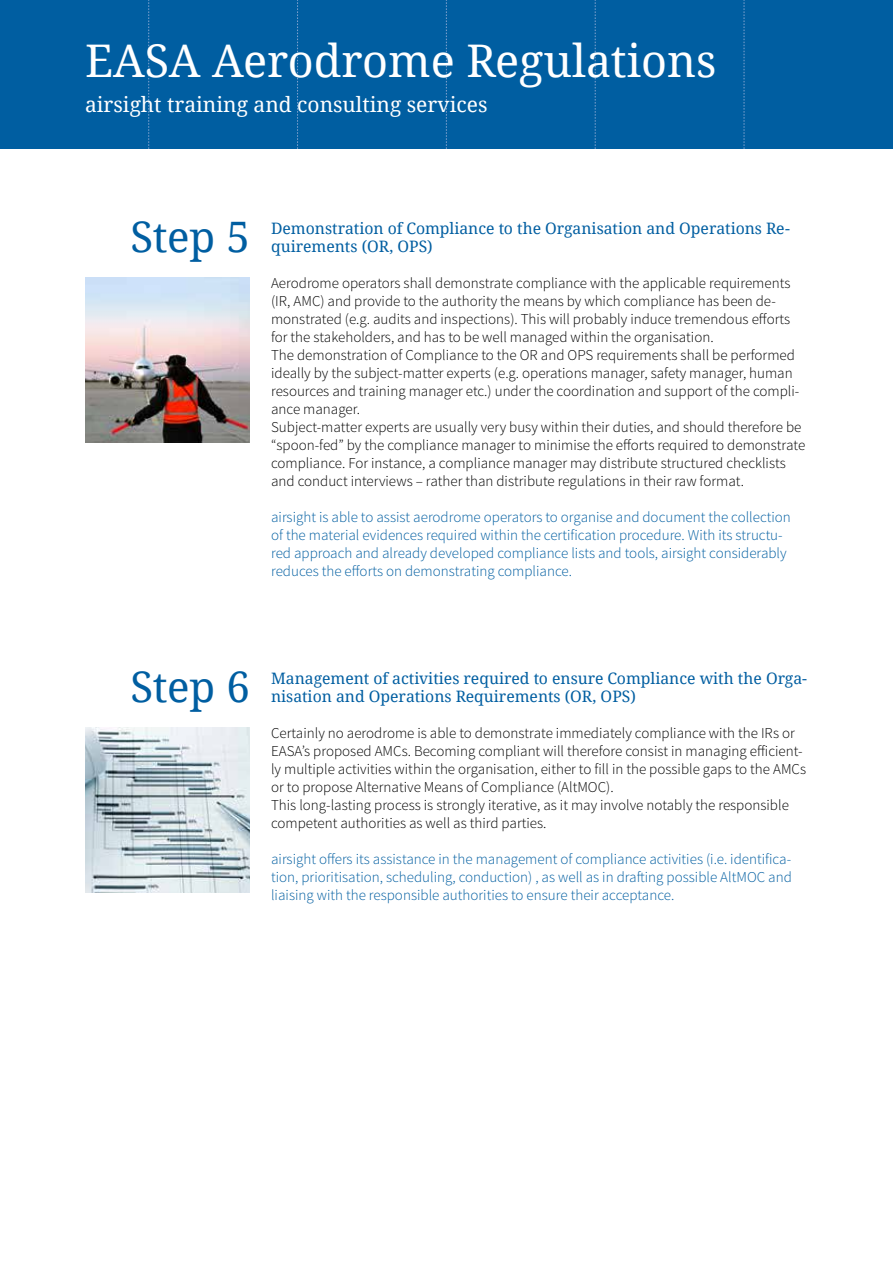
<style>
.page{position:relative;width:893px;height:1263px;background:#fff}
.page>*{position:absolute;margin:0;border:0;box-sizing:border-box;transform-origin:0 0}
.t1{font:45px "Droid Serif";color:#fff}
.t2{font:42px "Droid Serif";letter-spacing:-.01em;color:#005ea1}
.t3{font:21px "Droid Serif";color:#fff}
.t4{font:15.75px/18px "Droid Serif";color:#005ea1}
.t5{font:300 15px/18px "Source Sans Pro";color:#000}
.t6{font:300 15px/18px "Source Sans Pro";color:#005ea1}
</style>
<div class="page">
<div style="left:0;top:0;width:893px;height:149px;background:#005ea1"></div>
<svg style="left:148px;top:0;width:1px;height:149px"></svg>
<svg style="left:297px;top:0;width:1px;height:149px"></svg>
<svg style="left:446px;top:0;width:1px;height:149px"></svg>
<svg style="left:595px;top:0;width:1px;height:149px"></svg>
<svg style="left:744px;top:0;width:1px;height:149px"></svg>
<img style="left:85px;top:277px;width:165px;height:165px">
<img style="left:85px;top:727px;width:165px;height:165px">
<h1 class="t1" style="left:85px;top:33px;width:633px">EASA Aerodrome Regulations</h1>
<h3 class="t3" style="left:85px;top:91px;width:404px">airsight training and consulting services</h3>
<h2 class="t2" style="left:130px;top:211px;width:121px">Step 5</h2>
<p class="t4" style="left:271px;top:219px;width:520px">Demonstration of Compliance to the Organisation and Operations Re&shy;quirements (OR, OPS)</p>
<p class="t5" style="left:271px;top:274px;width:536px">Aerodrome operators shall demonstrate compliance with the applicable requirements (IR, AMC) and provide to the authority the means by which compliance has been de&shy;monstrated (e.g. audits and inspections). This will probably induce tremendous efforts for the stakeholders, and has to be well managed within the organisation.<br>The demonstration of Compliance to the OR and OPS requirements shall be performed ideally by the subject-matter experts (e.g. operations manager, safety manager, human resources and training manager etc.) under the coordination and support of the compli&shy;ance manager.<br>Subject-matter experts are usually very busy within their duties, and should therefore be “spoon-fed” by the compliance manager to minimise the efforts required to demonstrate compliance. For instance, a compliance manager may distribute structured checklists and conduct interviews – rather than distribute regulations in their raw format.</p>
<p class="t6" style="left:271px;top:508px;width:521px">airsight is able to assist aerodrome operators to organise and document the collection of the material evidences required within the certification procedure. With its structu&shy;red approach and already developed compliance lists and tools, airsight considerably reduces the efforts on demonstrating compliance.</p>
<h2 class="t2" style="left:130px;top:661px;width:121px">Step 6</h2>
<p class="t4" style="left:271px;top:669px;width:538px">Management of activities required to ensure Compliance with the Orga&shy;nisation and Operations Requirements (OR, OPS)</p>
<p class="t5" style="left:271px;top:724px;width:536px">Certainly no aerodrome is able to demonstrate immediately compliance with the IRs or EASA’s proposed AMCs. Becoming compliant will therefore consist in managing efficient&shy;ly multiple activities within the organisation, either to fill in the possible gaps to the AMCs or to propose Alternative Means of Compliance (AltMOC).<br>This long-lasting process is strongly iterative, as it may involve notably the responsible competent authorities as well as third parties.</p>
<p class="t6" style="left:271px;top:850px;width:522px;text-align:justify">airsight offers its assistance in the management of compliance activities (i.e. identifica&shy;tion, prioritisation, scheduling, conduction) , as well as in drafting possible AltMOC and liaising with the responsible authorities to ensure their acceptance.</p>
</div>
